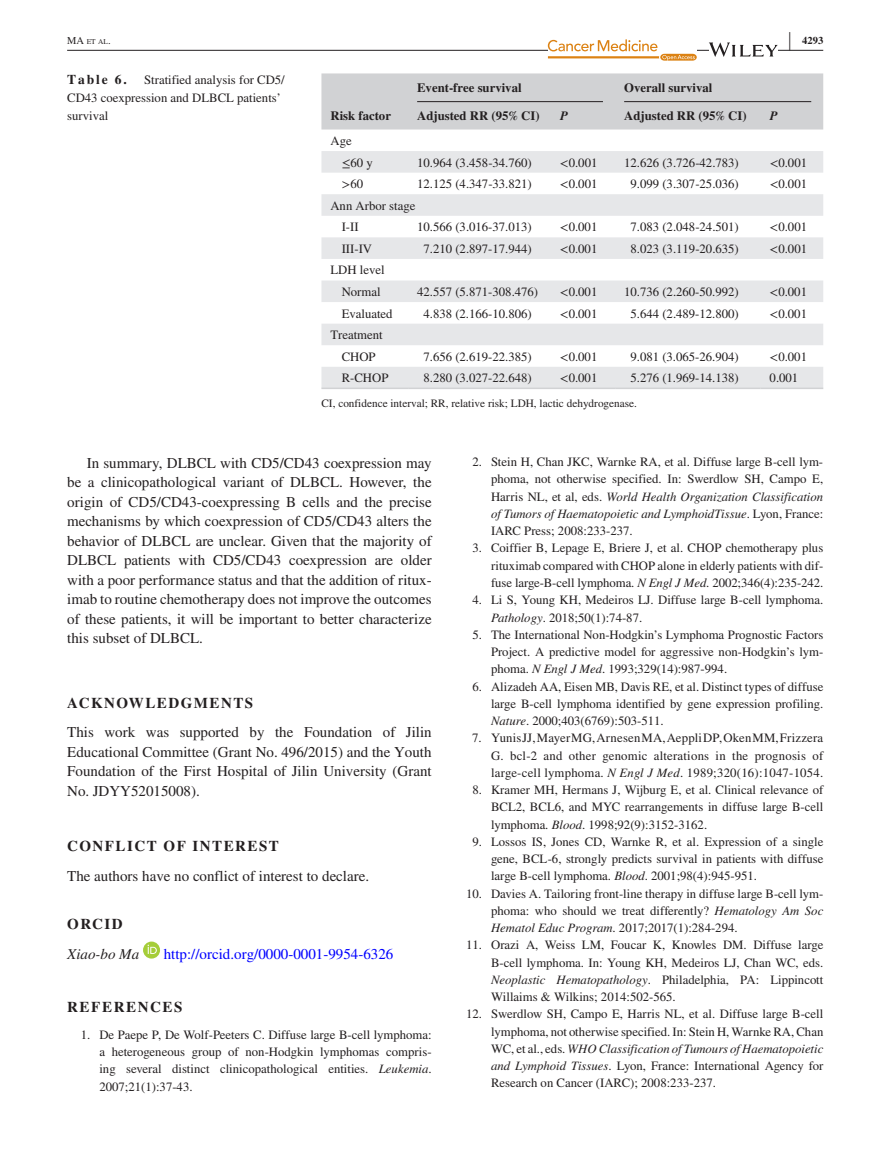
<style>
.page{position:relative;width:893px;height:1174px;background:#fff}
.page>*{position:absolute;margin:0;border:0;box-sizing:border-box;transform-origin:0 0}
.t1{font:700 25.95px "STIX";color:#231f20;scale:.36 1}
.t2{font:15px/19.5px "STIX";color:#231f20;text-align:justify}
.t3{font:700 15px "STIX";letter-spacing:.1em;color:#231f20}
.t4{font:15px "STIX";color:#00f}
.t5{font:italic 15px "STIX";color:#231f20}
.t6{font:700 13.5px "STIX";letter-spacing:.14em;color:#231f20}
.t7{font:12.75px/17.2px "STIX";color:#231f20;text-align:justify}
.t8{font:700 12.75px "STIX";color:#231f20}
.t9{font:italic 700 12.75px "STIX";color:#231f20}
.t10{font:11.25px "STIX";color:#231f20}
.t11{font:700 10.5px "STIX";color:#231f20}
.t12{font:7.35px "STIX";color:#231f20}
.s1{font-size:10.5px}
.s2{font-style:italic}
</style>
<div class="page">
<hr style="left:67px;top:50px;width:756px;height:1px;background:#231f20">
<svg style="left:548px;top:39px;width:149px;height:22px"></svg>
<svg style="left:709px;top:42px;width:69px;height:15px"></svg>
<svg style="left:143px;top:941px;width:17px;height:17px"></svg>
<svg style="left:148px;top:944px;width:9px;height:10px"></svg>
<div style="left:321px;top:73px;width:502px;height:56px;background:#d1d2d4"></div>
<svg style="left:321px;top:151px;width:502px;height:236px;fill:#e6e7e9"></svg>
<hr style="left:321px;top:387px;width:87px;height:2px;background:#d1d2d4">
<hr style="left:408px;top:387px;width:143px;height:2px;background:#d1d2d4">
<hr style="left:551px;top:387px;width:64px;height:2px;background:#d1d2d4">
<hr style="left:615px;top:387px;width:146px;height:2px;background:#d1d2d4">
<hr style="left:761px;top:387px;width:62px;height:2px;background:#d1d2d4">
<hr style="left:417px;top:101px;width:186px;height:1px;background:#231f20">
<hr style="left:624px;top:101px;width:187px;height:1px;background:#231f20">
<h1 class="t1" style="left:789px;top:26px;width:7px">|</h1>
<p class="t12" style="left:67px;top:36px;width:45px"><span class="s1">MA</span> et al<span class="s1">.</span></p>
<p class="t11" style="left:802px;top:34px;width:22px">4293</p>
<p class="t6" style="left:67px;top:71px;width:61px">Table 6.</p>
<p class="t7" style="left:67px;top:71px;width:219px;line-height:18px;text-align:left;text-indent:77px">Stratified analysis for CD5/<br>CD43 coexpression and DLBCL patients’ survival</p>
<p class="t8" style="left:330px;top:108px;width:62px">Risk factor</p>
<p class="t7" style="left:342px;top:131px;width:33px;line-height:21.6px;text-indent:-11px">Age ≤60 y</p>
<p class="t8" style="left:417px;top:80px;width:106px">Event-free survival</p>
<p class="t8" style="left:624px;top:80px;width:90px">Overall survival</p>
<p class="t8" style="left:417px;top:108px;width:124px">Adjusted RR (95% CI)</p>
<p class="t9" style="left:560px;top:107px;width:9px">P</p>
<p class="t8" style="left:624px;top:108px;width:124px">Adjusted RR (95% CI)</p>
<p class="t9" style="left:770px;top:107px;width:9px">P</p>
<p class="t7" style="left:417px;top:155px;width:116px">10.964 (3.458-34.760)</p>
<p class="t7" style="left:560px;top:155px;width:39px">&lt;0.001</p>
<p class="t7" style="left:624px;top:155px;width:116px">12.626 (3.726-42.783)</p>
<p class="t7" style="left:770px;top:155px;width:39px">&lt;0.001</p>
<p class="t7" style="left:342px;top:176px;width:23px">&gt;60</p>
<p class="t7" style="left:417px;top:176px;width:116px">12.125 (4.347-33.821)</p>
<p class="t7" style="left:560px;top:176px;width:39px">&lt;0.001</p>
<p class="t7" style="left:630px;top:176px;width:110px">9.099 (3.307-25.036)</p>
<p class="t7" style="left:770px;top:176px;width:39px">&lt;0.001</p>
<p class="t7" style="left:342px;top:195px;width:75px;line-height:21.6px;text-indent:-11px">Ann Arbor stage<br>I-II</p>
<p class="t7" style="left:417px;top:219px;width:116px">10.566 (3.016-37.013)</p>
<p class="t7" style="left:560px;top:219px;width:39px">&lt;0.001</p>
<p class="t7" style="left:630px;top:219px;width:110px">7.083 (2.048-24.501)</p>
<p class="t7" style="left:770px;top:219px;width:39px">&lt;0.001</p>
<p class="t7" style="left:342px;top:241px;width:32px">III-IV</p>
<p class="t7" style="left:423px;top:241px;width:110px">7.210 (2.897-17.944)</p>
<p class="t7" style="left:560px;top:241px;width:39px">&lt;0.001</p>
<p class="t7" style="left:630px;top:241px;width:110px">8.023 (3.119-20.635)</p>
<p class="t7" style="left:770px;top:241px;width:39px">&lt;0.001</p>
<p class="t7" style="left:330px;top:260px;width:56px;line-height:21.6px;text-align:center">LDH level<br>Normal</p>
<p class="t7" style="left:417px;top:284px;width:123px">42.557 (5.871-308.476)</p>
<p class="t7" style="left:560px;top:284px;width:39px">&lt;0.001</p>
<p class="t7" style="left:624px;top:284px;width:116px">10.736 (2.260-50.992)</p>
<p class="t7" style="left:770px;top:284px;width:39px">&lt;0.001</p>
<p class="t7" style="left:342px;top:305px;width:52px">Evaluated</p>
<p class="t7" style="left:423px;top:305px;width:110px">4.838 (2.166-10.806)</p>
<p class="t7" style="left:560px;top:305px;width:39px">&lt;0.001</p>
<p class="t7" style="left:630px;top:305px;width:110px">5.644 (2.489-12.800)</p>
<p class="t7" style="left:770px;top:305px;width:39px">&lt;0.001</p>
<p class="t7" style="left:330px;top:325px;width:54px;line-height:21.6px;text-align:center">Treatment<br>CHOP</p>
<p class="t7" style="left:423px;top:349px;width:110px">7.656 (2.619-22.385)</p>
<p class="t7" style="left:560px;top:349px;width:39px">&lt;0.001</p>
<p class="t7" style="left:630px;top:349px;width:110px">9.081 (3.065-26.904)</p>
<p class="t7" style="left:770px;top:349px;width:39px">&lt;0.001</p>
<p class="t7" style="left:342px;top:370px;width:48px">R-CHOP</p>
<p class="t7" style="left:423px;top:370px;width:110px">8.280 (3.027-22.648)</p>
<p class="t7" style="left:560px;top:370px;width:39px">&lt;0.001</p>
<p class="t7" style="left:630px;top:370px;width:110px">5.276 (1.969-14.138)</p>
<p class="t7" style="left:770px;top:370px;width:30px">0.001</p>
<p class="t10" style="left:321px;top:395px;width:317px">CI, confidence interval; RR, relative risk; LDH, lactic dehydrogenase.</p>
<p class="t2" style="left:67px;top:454px;width:366px;text-indent:20px">In summary, DLBCL with CD5/CD43 coexpression may be a clinicopathological variant of DLBCL. However, the origin of CD5/CD43-coexpressing B cells and the precise mechanisms by which coexpression of CD5/CD43 alters the behavior of DLBCL are unclear. Given that the majority of DLBCL patients with CD5/CD43 coexpression are older with a poor performance status and that the addition of ritux&shy;imab to routine chemotherapy does not improve the outcomes of these patients, it will be important to better characterize this subset of DLBCL.</p>
<p class="t3" style="left:67px;top:694px;width:188px">ACKNOWLEDGMENTS</p>
<p class="t2" style="left:67px;top:723px;width:366px">This work was supported by the Foundation of Jilin Educational Committee (Grant No. 496/2015) and the Youth Foundation of the First Hospital of Jilin University (Grant No. JDYY52015008).</p>
<p class="t3" style="left:67px;top:837px;width:213px">CONFLICT OF INTEREST</p>
<p class="t2" style="left:67px;top:866px;width:304px">The authors have no conflict of interest to declare.</p>
<p class="t3" style="left:67px;top:915px;width:57px">ORCID</p>
<p class="t5" style="left:67px;top:943px;width:74px">Xiao-bo Ma</p>
<p class="t4" style="left:164px;top:943px;width:231px">http://orcid.org/0000-0001-9954-6326</p>
<p class="t3" style="left:67px;top:998px;width:117px">REFERENCES</p>
<p class="t7" style="left:99px;top:1026px;width:334px;text-indent:-19px">1. De Paepe P, De Wolf-Peeters C. Diffuse large B-cell lymphoma: a heterogeneous group of non-Hodgkin lymphomas compris&shy;ing several distinct clinicopathological entities. <span class="s2">Leukemia</span>.<br>2007;21(1):37‐43.</p>
<p class="t7" style="left:491px;top:454px;width:334px;text-indent:-19px">2. Stein H, Chan JKC, Warnke RA, et al. Diffuse large B-cell lym&shy;phoma, not otherwise specified. In: Swerdlow SH, Campo E, Harris NL, et al, eds. <span class="s2">World Health Organization Classification of Tumors of Haematopoietic and LymphoidTissue</span>. Lyon, France:<br>IARC Press; 2008:233‐237.</p>
<p class="t7" style="left:491px;top:540px;width:334px;text-indent:-19px">3. Coiffier B, Lepage E, Briere J, et al. CHOP chemotherapy plus rituximab compared with CHOP alone in elderly patients with dif&shy;fuse large-B-cell lymphoma. <span class="s2">N Engl J Med</span>. 2002;346(4):235‐242.</p>
<p class="t7" style="left:491px;top:592px;width:334px;text-indent:-19px">4. Li S, Young KH, Medeiros LJ. Diffuse large B-cell lymphoma.<br><span class="s2">Pathology</span>. 2018;50(1):74‐87.</p>
<p class="t7" style="left:491px;top:626px;width:334px;text-indent:-19px">5. The International Non-Hodgkin’s Lymphoma Prognostic Factors Project. A predictive model for aggressive non-Hodgkin’s lym&shy;phoma. <span class="s2">N Engl J Med</span>. 1993;329(14):987‐994.</p>
<p class="t7" style="left:491px;top:678px;width:334px;text-indent:-19px">6. Alizadeh AA, Eisen MB, Davis RE, et al. Distinct types of diffuse large B-cell lymphoma identified by gene expression profiling.<br><span class="s2">Nature</span>. 2000;403(6769):503‐511.</p>
<p class="t7" style="left:491px;top:730px;width:334px;text-indent:-19px">7. Yunis JJ, Mayer MG, Arnesen MA, Aeppli DP, Oken MM, Frizzera G. bcl-2 and other genomic alterations in the prognosis of large-cell lymphoma. <span class="s2">N Engl J Med</span>. 1989;320(16):1047‐1054.</p>
<p class="t7" style="left:491px;top:782px;width:334px;text-indent:-19px">8. Kramer MH, Hermans J, Wijburg E, et al. Clinical relevance of BCL2, BCL6, and MYC rearrangements in diffuse large B-cell lymphoma. <span class="s2">Blood</span>. 1998;92(9):3152‐3162.</p>
<p class="t7" style="left:491px;top:833px;width:334px;text-indent:-19px">9. Lossos IS, Jones CD, Warnke R, et al. Expression of a single gene, BCL-6, strongly predicts survival in patients with diffuse large B-cell lymphoma. <span class="s2">Blood</span>. 2001;98(4):945‐951.</p>
<p class="t7" style="left:491px;top:885px;width:334px;text-indent:-25px">10. Davies A. Tailoring front-line therapy in diffuse large B-cell lym&shy;phoma: who should we treat differently? <span class="s2">Hematology Am Soc Hematol Educ Program</span>. 2017;2017(1):284‐294.</p>
<p class="t7" style="left:491px;top:937px;width:334px;text-indent:-25px">11. Orazi A, Weiss LM, Foucar K, Knowles DM. Diffuse large B-cell lymphoma. In: Young KH, Medeiros LJ, Chan WC, eds.<br><span class="s2">Neoplastic Hematopathology</span>. Philadelphia, PA: Lippincott Willaims &amp; Wilkins; 2014:502‐565.</p>
<p class="t7" style="left:491px;top:1006px;width:334px;text-indent:-25px">12. Swerdlow SH, Campo E, Harris NL, et al. Diffuse large B-cell lymphoma, not otherwise specified. In: Stein H, Warnke RA, Chan WC, et al., eds. <span class="s2">WHO Classification of Tumours of Haematopoietic and Lymphoid Tissues</span>. Lyon, France: International Agency for Research on Cancer (IARC); 2008:233‐237.</p>
</div>
